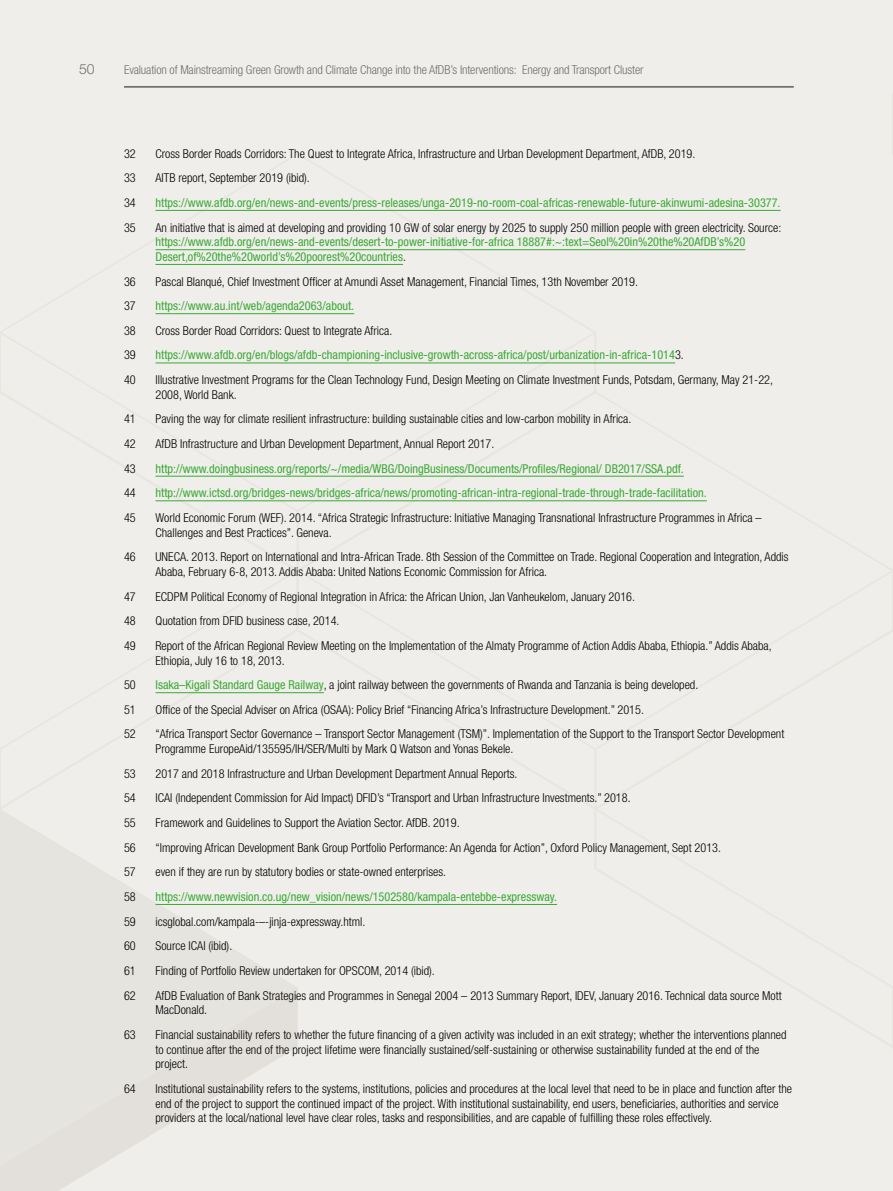
<style>
.page{position:relative;width:893px;height:1191px;background:#f0eeeb}
.page>*{position:absolute;margin:0;border:0;box-sizing:border-box;transform-origin:0 0}
.t1{font:300 14px "Helvetica Neue LT Std";color:#706f6f}
.t2{font:300 condensed 12.25px/14.7px "Helvetica Neue LT Std";color:#000}
.t3{font:condensed 12.25px/14.7px "Helvetica Neue LT Std";color:#3aaa35}
.t4{font:300 condensed 12.25px "Helvetica Neue LT Std";letter-spacing:-.01em;color:#706f6f}
.s1{font-weight:300;color:#000}
.s2{font-weight:400;color:#3aaa35}
</style>
<div class="page">
<svg style="left:155px;top:209px;width:442px;height:106px"></svg>
<svg style="left:299px;top:362px;width:299px;height:140px"></svg>
<svg style="left:0;top:809px;width:295px;height:178px;fill:#e6e4df"></svg>
<svg style="left:1px;top:987px;width:297px;height:204px;fill:#e6e4df"></svg>
<svg style="left:0;top:987px;width:1px;height:204px"></svg>
<hr style="left:124px;top:86px;width:670px;height:2px;background:#706f6f">
<hr style="left:156px;top:210px;width:625px;height:1px;background:#3aaa35">
<hr style="left:156px;top:249px;width:589px;height:1px;background:#3aaa35">
<hr style="left:156px;top:264px;width:247px;height:1px;background:#3aaa35">
<hr style="left:156px;top:313px;width:198px;height:1px;background:#3aaa35">
<hr style="left:156px;top:363px;width:519px;height:1px;background:#3aaa35">
<hr style="left:156px;top:476px;width:528px;height:1px;background:#3aaa35">
<hr style="left:156px;top:500px;width:551px;height:1px;background:#3aaa35">
<hr style="left:156px;top:692px;width:168px;height:1px;background:#3aaa35">
<hr style="left:156px;top:904px;width:401px;height:1px;background:#3aaa35">
<p class="t1" style="left:79px;top:61px;width:17px">50</p>
<p class="t4" style="left:124px;top:63px;width:521px">Evaluation of Mainstreaming Green Growth and Climate Change into the AfDB’s Interventions: Energy and Transport Cluster</p>
<p class="t2" style="left:124px;top:146px;width:13px">32</p>
<p class="t2" style="left:156px;top:146px;width:541px">Cross Border Roads Corridors: The Quest to Integrate Africa, Infrastructure and Urban Development Department, AfDB, 2019.</p>
<p class="t2" style="left:124px;top:170px;width:13px">33</p>
<p class="t2" style="left:156px;top:170px;width:156px">AITB report, September 2019 (ibid).</p>
<p class="t2" style="left:124px;top:195px;width:13px">34</p>
<p class="t3" style="left:156px;top:195px;width:627px">https://www.afdb.org/en/news-and-events/press-releases/unga-2019-no-room-coal-africas-renewable-future-akinwumi-adesina-30377.</p>
<p class="t2" style="left:124px;top:220px;width:13px">35</p>
<p class="t2" style="left:156px;top:220px;width:627px">An initiative that is aimed at developing and providing 10 GW of solar energy by 2025 to supply 250 million people with green electricity. Source:</p>
<p class="t3" style="left:156px;top:234px;width:591px">https://www.afdb.org/en/news-and-events/desert-to-power-initiative-for-africa 18887#:~:text=Seol%20in%20the%20AfDB’s%20<br>Desert,of%20the%20world’s%20poorest%20countries<span class="s1">.</span></p>
<p class="t2" style="left:124px;top:274px;width:13px">36</p>
<p class="t2" style="left:156px;top:274px;width:484px">Pascal Blanqué, Chief Investment Officer at Amundi Asset Management, Financial Times, 13th November 2019.</p>
<p class="t2" style="left:124px;top:298px;width:13px">37</p>
<p class="t3" style="left:156px;top:298px;width:200px">https://www.au.int/web/agenda2063/about.</p>
<p class="t2" style="left:124px;top:323px;width:13px">38</p>
<p class="t2" style="left:156px;top:323px;width:238px">Cross Border Road Corridors: Quest to Integrate Africa.</p>
<p class="t2" style="left:124px;top:348px;width:13px">39</p>
<p class="t3" style="left:156px;top:348px;width:530px">https://www.afdb.org/en/blogs/afdb-championing-inclusive-growth-across-africa/post/urbanization-in-africa-1014<span class="s1">3.</span></p>
<p class="t2" style="left:124px;top:372px;width:13px">40</p>
<p class="t2" style="left:156px;top:372px;width:619px">Illustrative Investment Programs for the Clean Technology Fund, Design Meeting on Climate Investment Funds, Potsdam, Germany, May 21-22,<br>2008, World Bank.</p>
<p class="t2" style="left:124px;top:411px;width:13px">41</p>
<p class="t2" style="left:156px;top:411px;width:477px">Paving the way for climate resilient infrastructure: building sustainable cities and low-carbon mobility in Africa.</p>
<p class="t2" style="left:124px;top:436px;width:13px">42</p>
<p class="t2" style="left:156px;top:436px;width:340px">AfDB Infrastructure and Urban Development Department, Annual Report 2017.</p>
<p class="t2" style="left:124px;top:461px;width:13px">43</p>
<p class="t3" style="left:156px;top:461px;width:530px">http://www.doingbusiness.org/reports/~/media/WBG/DoingBusiness/Documents/Profiles/Regional/ DB2017/SSA.pdf.</p>
<p class="t2" style="left:124px;top:485px;width:13px">44</p>
<p class="t3" style="left:156px;top:485px;width:553px">http://www.ictsd.org/bridges-news/bridges-africa/news/promoting-african-intra-regional-trade-through-trade-facilitation.</p>
<p class="t2" style="left:124px;top:510px;width:13px">45</p>
<p class="t2" style="left:156px;top:510px;width:608px">World Economic Forum (WEF). 2014. “Africa Strategic Infrastructure: Initiative Managing Transnational Infrastructure Programmes in Africa –<br>Challenges and Best Practices”. Geneva.</p>
<p class="t2" style="left:124px;top:549px;width:13px">46</p>
<p class="t2" style="left:156px;top:549px;width:635px">UNECA. 2013. Report on International and Intra-African Trade. 8th Session of the Committee on Trade. Regional Cooperation and Integration, Addis<br>Ababa, February 6-8, 2013. Addis Ababa: United Nations Economic Commission for Africa.</p>
<p class="t2" style="left:124px;top:589px;width:13px">47</p>
<p class="t2" style="left:156px;top:589px;width:481px">ECDPM Political Economy of Regional Integration in Africa: the African Union, Jan Vanheukelom, January 2016.</p>
<p class="t2" style="left:124px;top:613px;width:13px">48</p>
<p class="t2" style="left:156px;top:613px;width:186px">Quotation from DFID business case, 2014.</p>
<p class="t2" style="left:124px;top:638px;width:13px">49</p>
<p class="t2" style="left:156px;top:638px;width:618px">Report of the African Regional Review Meeting on the Implementation of the Almaty Programme of Action Addis Ababa, Ethiopia.” Addis Ababa,<br>Ethiopia, July 16 to 18, 2013.</p>
<p class="t2" style="left:124px;top:677px;width:13px">50</p>
<p class="t2" style="left:156px;top:677px;width:544px"><span class="s2">Isaka–Kigali Standard Gauge Railway</span>, a joint railway between the governments of Rwanda and Tanzania is being developed.</p>
<p class="t2" style="left:124px;top:702px;width:13px">51</p>
<p class="t2" style="left:156px;top:702px;width:490px">Office of the Special Adviser on Africa (OSAA): Policy Brief “Financing Africa’s Infrastructure Development.” 2015.</p>
<p class="t2" style="left:124px;top:726px;width:13px">52</p>
<p class="t2" style="left:156px;top:726px;width:630px">“Africa Transport Sector Governance – Transport Sector Management (TSM)”. Implementation of the Support to the Transport Sector Development<br>Programme EuropeAid/135595/IH/SER/Multi by Mark Q Watson and Yonas Bekele.</p>
<p class="t2" style="left:124px;top:766px;width:13px">53</p>
<p class="t2" style="left:156px;top:766px;width:363px">2017 and 2018 Infrastructure and Urban Development Department Annual Reports.</p>
<p class="t2" style="left:124px;top:790px;width:13px">54</p>
<p class="t2" style="left:156px;top:790px;width:477px">ICAI (Independent Commission for Aid Impact) DFID’s “Transport and Urban Infrastructure Investments.” 2018.</p>
<p class="t2" style="left:124px;top:815px;width:13px">55</p>
<p class="t2" style="left:156px;top:815px;width:306px">Framework and Guidelines to Support the Aviation Sector. AfDB. 2019.</p>
<p class="t2" style="left:124px;top:840px;width:13px">56</p>
<p class="t2" style="left:156px;top:840px;width:567px">“Improving African Development Bank Group Portfolio Performance: An Agenda for Action”, Oxford Policy Management, Sept 2013.</p>
<p class="t2" style="left:124px;top:864px;width:13px">57</p>
<p class="t2" style="left:156px;top:864px;width:292px">even if they are run by statutory bodies or state-owned enterprises.</p>
<p class="t2" style="left:124px;top:889px;width:13px">58</p>
<p class="t3" style="left:156px;top:889px;width:403px">https://www.newvision.co.ug/new_vision/news/1502580/kampala-entebbe-expressway.</p>
<p class="t2" style="left:124px;top:913px;width:13px">59</p>
<p class="t2" style="left:156px;top:913px;width:211px">icsglobal.com/kampala-–-jinja-expressway.html.</p>
<p class="t2" style="left:124px;top:938px;width:13px">60</p>
<p class="t2" style="left:156px;top:938px;width:78px">Source ICAI (ibid).</p>
<p class="t2" style="left:124px;top:963px;width:13px">61</p>
<p class="t2" style="left:156px;top:963px;width:281px">Finding of Portfolio Review undertaken for OPSCOM, 2014 (ibid).</p>
<p class="t2" style="left:124px;top:987px;width:13px">62</p>
<p class="t2" style="left:156px;top:987px;width:628px">AfDB Evaluation of Bank Strategies and Programmes in Senegal 2004 – 2013 Summary Report, IDEV, January 2016. Technical data source Mott<br>MacDonald.</p>
<p class="t2" style="left:124px;top:1027px;width:13px">63</p>
<p class="t2" style="left:156px;top:1027px;width:632px">Financial sustainability refers to whether the future financing of a given activity was included in an exit strategy; whether the interventions planned to continue after the end of the project lifetime were financially sustained/self-sustaining or otherwise sustainability funded at the end of the project.</p>
<p class="t2" style="left:124px;top:1081px;width:13px">64</p>
<p class="t2" style="left:156px;top:1081px;width:638px">Institutional sustainability refers to the systems, institutions, policies and procedures at the local level that need to be in place and function after the end of the project to support the continued impact of the project. With institutional sustainability, end users, beneficiaries, authorities and service providers at the local/national level have clear roles, tasks and responsibilities, and are capable of fulfilling these roles effectively.</p>
</div>
